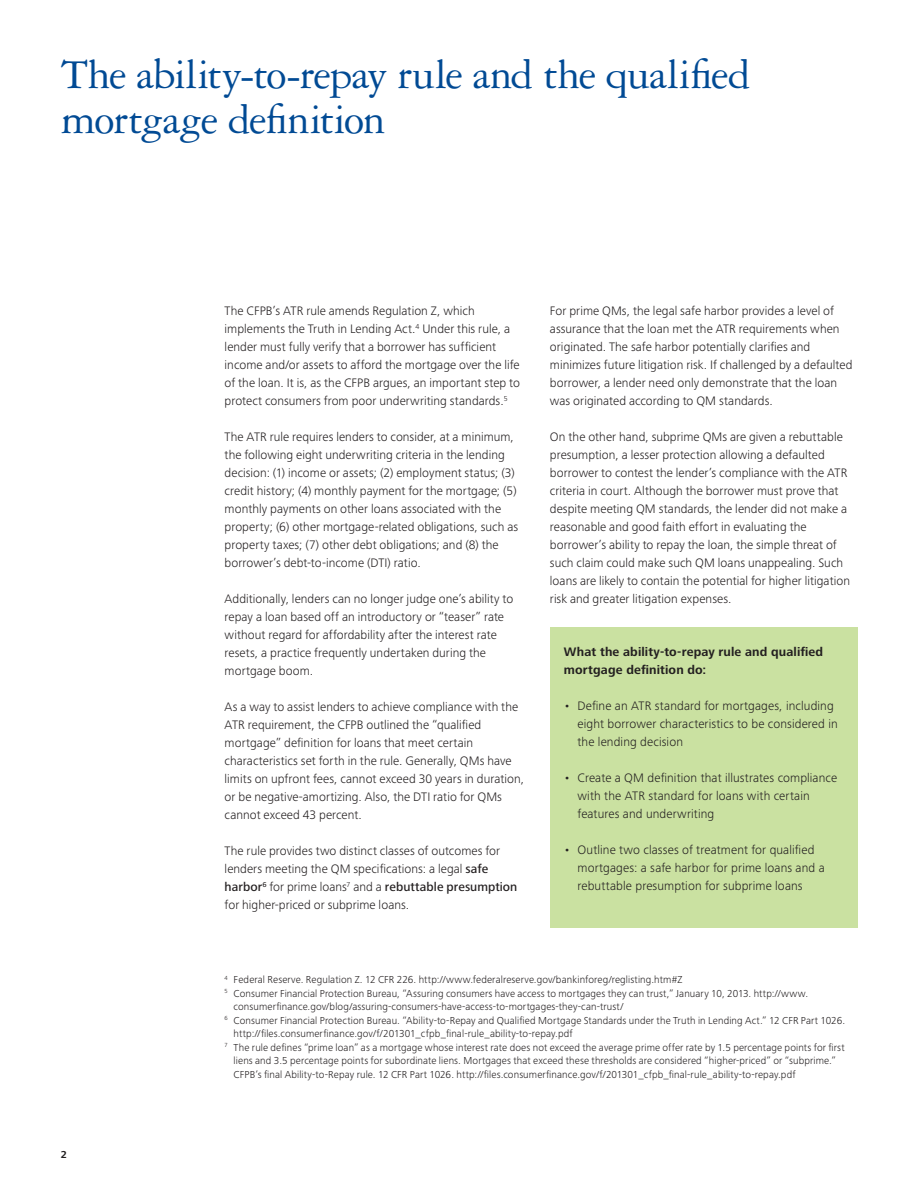
<style>
.page{position:relative;width:918px;height:1188px;background:#fff}
.page>*{position:absolute;margin:0;border:0;box-sizing:border-box;transform-origin:0 0}
.Head_styles_A_Page_h{font:45px/45px "Garamond 3 LT Std";letter-spacing:-.025em;color:#014a94}
.Head_styles_Cover_he{font:300 12.75px/18px "Frutiger Next Pro";letter-spacing:.005em;color:#231f20}
.Page_Head_Reverse__3{font:300 12.75px/18px "Frutiger Next Pro";letter-spacing:.01em;color:#231f20}
.Page_Head_Reverse__3-2{font:700 12.75px "Frutiger Next Pro";letter-spacing:.01em;color:#231f20}
.Head_styles_Cover_he-2{font:300 10.5px/13.5px "Frutiger Next Pro";letter-spacing:.01em;color:#231f20}
.Caption_styles_Capti{font:700 10.5px "Frutiger Next Pro";color:#231f20}
.s1{font-weight:500}
</style>
<div class="page">
<div style="left:550px;top:627px;width:307px;height:301px;background:#cae1a1"></div>
<p class="Head_styles_A_Page_h" style="left:61px;top:53px;width:691px">The ability-to-repay rule and the qualified mortgage definition</p>
<p class="Head_styles_Cover_he" style="left:225px;top:302px;width:297px">The CFPB’s ATR rule amends Regulation Z, which implements the Truth in Lending Act.<sup>4</sup> Under this rule, a lender must fully verify that a borrower has sufficient income and/or assets to afford the mortgage over the life of the loan. It is, as the CFPB argues, an important step to protect consumers from poor underwriting standards.<sup>5</sup></p>
<p class="Head_styles_Cover_he" style="left:225px;top:428px;width:295px">The ATR rule requires lenders to consider, at a minimum, the following eight underwriting criteria in the lending decision: (1) income or assets; (2) employment status; (3) credit history; (4) monthly payment for the mortgage; (5) monthly payments on other loans associated with the property; (6) other mortgage-related obligations, such as property taxes; (7) other debt obligations; and (8) the borrower’s debt-to-income (DTI) ratio.</p>
<p class="Head_styles_Cover_he" style="left:225px;top:590px;width:290px">Additionally, lenders can no longer judge one’s ability to repay a loan based off an introductory or “teaser” rate without regard for affordability after the interest rate resets, a practice frequently undertaken during the mortgage boom.</p>
<p class="Head_styles_Cover_he" style="left:225px;top:698px;width:301px">As a way to assist lenders to achieve compliance with the ATR requirement, the CFPB outlined the “qualified mortgage” definition for loans that meet certain characteristics set forth in the rule. Generally, QMs have limits on upfront fees, cannot exceed 30 years in duration, or be negative-amortizing. Also, the DTI ratio for QMs cannot exceed 43 percent.</p>
<p class="Head_styles_Cover_he" style="left:225px;top:842px;width:294px">The rule provides two distinct classes of outcomes for lenders meeting the QM specifications: a legal <span class="s1">safe harbor</span><sup>6</sup> for prime loans<sup>7</sup> and a <span class="s1">rebuttable presumption </span>for higher-priced or subprime loans.</p>
<p class="Head_styles_Cover_he" style="left:550px;top:302px;width:304px">For prime QMs, the legal safe harbor provides a level of assurance that the loan met the ATR requirements when originated. The safe harbor potentially clarifies and minimizes future litigation risk. If challenged by a defaulted borrower, a lender need only demonstrate that the loan was originated according to QM standards.</p>
<p class="Head_styles_Cover_he" style="left:550px;top:428px;width:302px">On the other hand, subprime QMs are given a rebuttable presumption, a lesser protection allowing a defaulted borrower to contest the lender’s compliance with the ATR criteria in court. Although the borrower must prove that despite meeting QM standards, the lender did not make a reasonable and good faith effort in evaluating the borrower’s ability to repay the loan, the simple threat of such claim could make such QM loans unappealing. Such loans are likely to contain the potential for higher litigation risk and greater litigation expenses.</p>
<p class="Page_Head_Reverse__3-2" style="left:564px;top:645px;width:261px">What the ability-to-repay rule and qualified</p>
<p class="Page_Head_Reverse__3-2" style="left:564px;top:663px;width:144px">mortgage definition do:</p>
<p class="Page_Head_Reverse__3" style="left:577px;top:697px;width:262px;text-indent:-14px">• Define an ATR standard for mortgages, including eight borrower characteristics to be considered in the lending decision</p>
<p class="Page_Head_Reverse__3" style="left:577px;top:769px;width:261px;text-indent:-14px">• Create a QM definition that illustrates compliance with the ATR standard for loans with certain features and underwriting</p>
<p class="Page_Head_Reverse__3" style="left:577px;top:841px;width:249px;text-indent:-14px">• Outline two classes of treatment for qualified mortgages: a safe harbor for prime loans and a rebuttable presumption for subprime loans</p>
<p class="Caption_styles_Capti" style="left:61px;top:1148px;width:8px">2</p>
<p class="Head_styles_Cover_he-2" style="left:225px;top:973px;width:459px"><sup>4</sup> Federal Reserve. Regulation Z. 12 CFR 226. http://www.federalreserve.gov/bankinforeg/reglisting.htm#Z</p>
<p class="Head_styles_Cover_he-2" style="left:234px;top:987px;width:576px;text-indent:-9px"><sup>5</sup> Consumer Financial Protection Bureau, “Assuring consumers have access to mortgages they can trust,” January 10, 2013. http://www. consumerfinance.gov/blog/assuring-consumers-have-access-to-mortgages-they-can-trust/</p>
<p class="Head_styles_Cover_he-2" style="left:234px;top:1014px;width:613px;text-indent:-9px"><sup>6</sup> Consumer Financial Protection Bureau. “Ability-to-Repay and Qualified Mortgage Standards under the Truth in Lending Act.” 12 CFR Part 1026. http://files.consumerfinance.gov/f/201301_cfpb_final-rule_ability-to-repay.pdf</p>
<p class="Head_styles_Cover_he-2" style="left:234px;top:1041px;width:613px;text-indent:-9px"><sup>7</sup> The rule defines “prime loan” as a mortgage whose interest rate does not exceed the average prime offer rate by 1.5 percentage points for first liens and 3.5 percentage points for subordinate liens. Mortgages that exceed these thresholds are considered “higher-priced” or “subprime.”<br>CFPB’s final Ability-to-Repay rule. 12 CFR Part 1026. http://files.consumerfinance.gov/f/201301_cfpb_final-rule_ability-to-repay.pdf</p>
</div>
